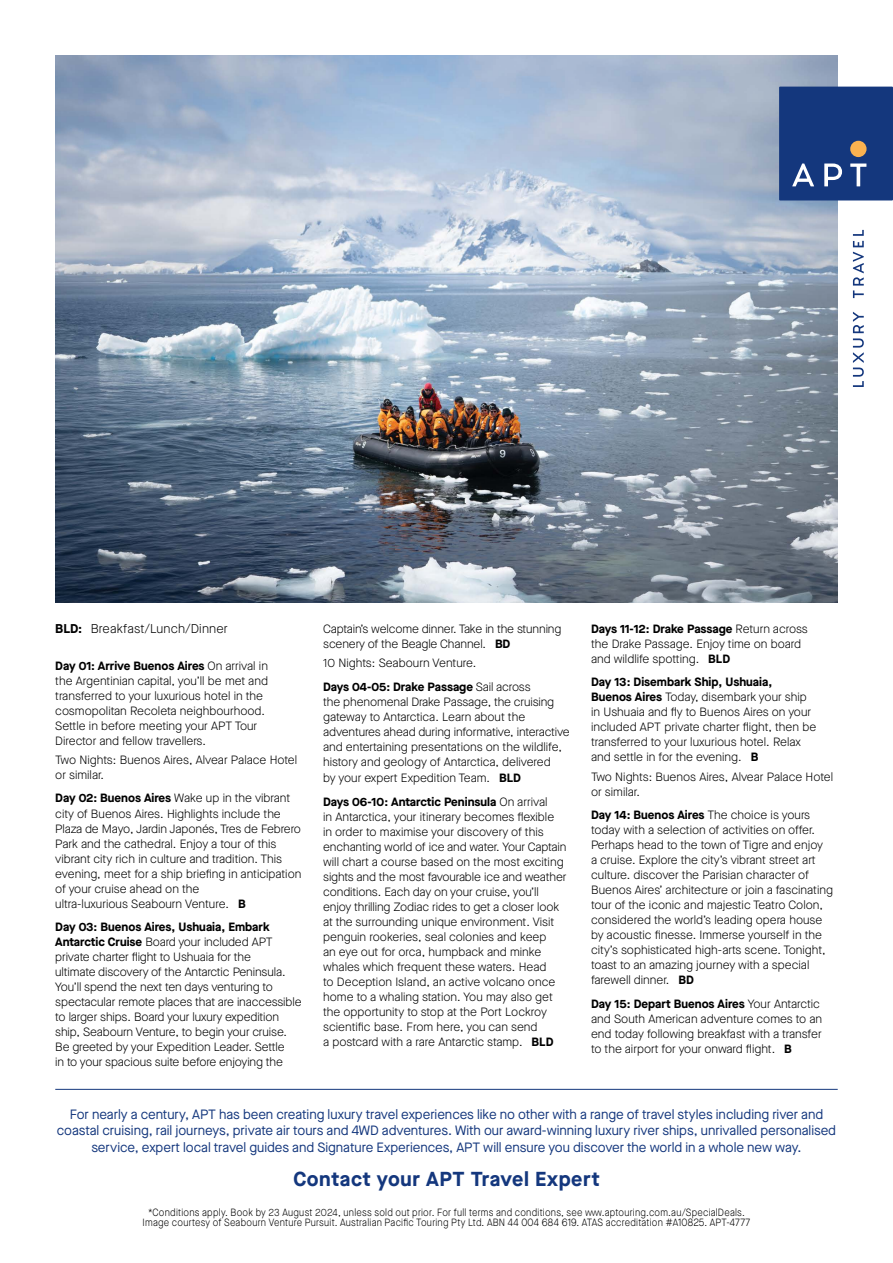
<style>
.page{position:relative;width:893px;height:1263px;background:#fff}
.page>*{position:absolute;margin:0;border:0;box-sizing:border-box;transform-origin:0 0}
.t1{font:700 20.25px "Maison Neue";letter-spacing:.025em;color:#14377d}
.t2{font:13.5px/16.2px "Maison Neue";letter-spacing:-.005em;color:#14377d;text-align:center}
.t3{font:300 12.75px "Maison Neue";letter-spacing:.01em;color:#000}
.t4{font:300 12px/15px "Maison Neue";color:#000}
.t5{font:300 10.5px/10.5px "Maison Neue";letter-spacing:.025em;color:#000;text-align:center;scale:.9 1}
.s1{font-weight:700}
</style>
<div class="page">
<img style="left:55px;top:55px;width:783px;height:547px">
<hr style="left:55px;top:1089px;width:783px;height:1px;background:#14377d">
<svg style="left:853px;top:312px;width:11px;height:75px"></svg>
<svg style="left:853px;top:230px;width:11px;height:68px"></svg>
<div style="left:779px;top:87px;width:114px;height:113px;background:#14377d"></div>
<div style="left:850px;top:141px;width:16px;height:16px;background:#fbb250;border-radius:50%"></div>
<svg style="left:792px;top:164px;width:22px;height:22px"></svg>
<svg style="left:824px;top:164px;width:18px;height:22px"></svg>
<svg style="left:850px;top:164px;width:16px;height:22px"></svg>
<p class="t3" style="left:55px;top:621px;width:174px"><span class="s1">BLD:</span> Breakfast/Lunch/Dinner</p>
<p class="t4" style="left:55px;top:658px;width:214px"><span class="s1">Day 01: Arrive Buenos Aires</span> On arrival in the Argentinian capital, you’ll be met and transferred to your luxurious hotel in the cosmopolitan Recoleta neighbourhood.<br>Settle in before meeting your APT Tour Director and fellow travellers.</p>
<p class="t4" style="left:55px;top:752px;width:243px">Two Nights: Buenos Aires, Alvear Palace Hotel or similar.</p>
<p class="t4" style="left:55px;top:791px;width:248px"><span class="s1">Day 02: Buenos Aires</span> Wake up in the vibrant city of Buenos Aires. Highlights include the Plaza de Mayo, Jardin Japonés, Tres de Febrero Park and the cathedral. Enjoy a tour of this vibrant city rich in culture and tradition. This evening, meet for a ship briefing in anticipation of your cruise ahead on the<br>ultra-luxurious Seabourn Venture. <span class="s1">B</span></p>
<p class="t4" style="left:55px;top:919px;width:248px"><span class="s1">Day 03: Buenos Aires, Ushuaia, Embark Antarctic Cruise</span> Board your included APT private charter flight to Ushuaia for the<br>ultimate discovery of the Antarctic Peninsula.<br>You’ll spend the next ten days venturing to spectacular remote places that are inaccessible to larger ships. Board your luxury expedition ship, Seabourn Venture, to begin your cruise.<br>Be greeted by your Expedition Leader. Settle<br>in to your spacious suite before enjoying the</p>
<p class="t4" style="left:323px;top:621px;width:240px">Captain’s welcome dinner. Take in the stunning scenery of the Beagle Channel. <span class="s1">BD</span></p>
<p class="t4" style="left:323px;top:651px;width:209px;line-height:23.5px">10 Nights: Seabourn Venture.<br><span class="s1">Days 04-05: Drake Passage</span> Sail across</p>
<p class="t4" style="left:323px;top:694px;width:248px">the phenomenal Drake Passage, the cruising gateway to Antarctica. Learn about the adventures ahead during informative, interactive and entertaining presentations on the wildlife, history and geology of Antarctica, delivered</p>
<p class="t4" style="left:323px;top:766px;width:226px;line-height:23.5px">by your expert Expedition Team. <span class="s1">BLD<br>Days 06-10: Antarctic Peninsula</span> On arrival</p>
<p class="t4" style="left:323px;top:809px;width:245px">in Antarctica, your itinerary becomes flexible<br>in order to maximise your discovery of this enchanting world of ice and water. Your Captain will chart a course based on the most exciting sights and the most favourable ice and weather conditions. Each day on your cruise, you’ll enjoy thrilling Zodiac rides to get a closer look at the surrounding unique environment. Visit penguin rookeries, seal colonies and keep<br>an eye out for orca, humpback and minke whales which frequent these waters. Head<br>to Deception Island, an active volcano once home to a whaling station. You may also get the opportunity to stop at the Port Lockroy scientific base. From here, you can send<br>a postcard with a rare Antarctic stamp. <span class="s1">BLD</span></p>
<p class="t4" style="left:591px;top:621px;width:218px"><span class="s1">Days 11-12: Drake Passage</span> Return across the Drake Passage. Enjoy time on board and wildlife spotting. <span class="s1">BLD</span></p>
<p class="t4" style="left:591px;top:675px;width:227px"><span class="s1">Day 13: Disembark Ship, Ushuaia,<br>Buenos Aires</span> Today, disembark your ship in Ushuaia and fly to Buenos Aires on your included APT private charter flight, then be transferred to your luxurious hotel. Relax and settle in for the evening. <span class="s1">B</span></p>
<p class="t4" style="left:591px;top:769px;width:243px">Two Nights: Buenos Aires, Alvear Palace Hotel or similar.</p>
<p class="t4" style="left:591px;top:807px;width:243px"><span class="s1">Day 14: Buenos Aires</span> The choice is yours today with a selection of activities on offer.<br>Perhaps head to the town of Tigre and enjoy<br>a cruise. Explore the city’s vibrant street art culture. discover the Parisian character of Buenos Aires’ architecture or join a fascinating tour of the iconic and majestic Teatro Colon, considered the world’s leading opera house by acoustic finesse. Immerse yourself in the city’s sophisticated high-arts scene. Tonight, toast to an amazing journey with a special farewell dinner. <span class="s1">BD</span></p>
<p class="t4" style="left:591px;top:996px;width:232px"><span class="s1">Day 15: Depart Buenos Aires</span> Your Antarctic and South American adventure comes to an end today following breakfast with a transfer to the airport for your onward flight. <span class="s1">B</span></p>
<p class="t2" style="left:57px;top:1106px;width:781px">For nearly a century, APT has been creating luxury travel experiences like no other with a range of travel styles including river and coastal cruising, rail journeys, private air tours and 4WD adventures. With our award-winning luxury river ships, unrivalled personalised service, expert local travel guides and Signature Experiences, APT will ensure you discover the world in a whole new way.</p>
<h1 class="t1" style="left:293px;top:1165px;width:308px">Contact your APT Travel Expert</h1>
<p class="t5" style="left:143px;top:1207px;width:677px">*Conditions apply. Book by 23 August 2024, unless sold out prior. For full terms and conditions, see www.aptouring.com.au/SpecialDeals.<br>Image courtesy of Seabourn Venture Pursuit. Australian Pacific Touring Pty Ltd. ABN 44 004 684 619. ATAS accreditation #A10825. APT-4777</p>
</div>
